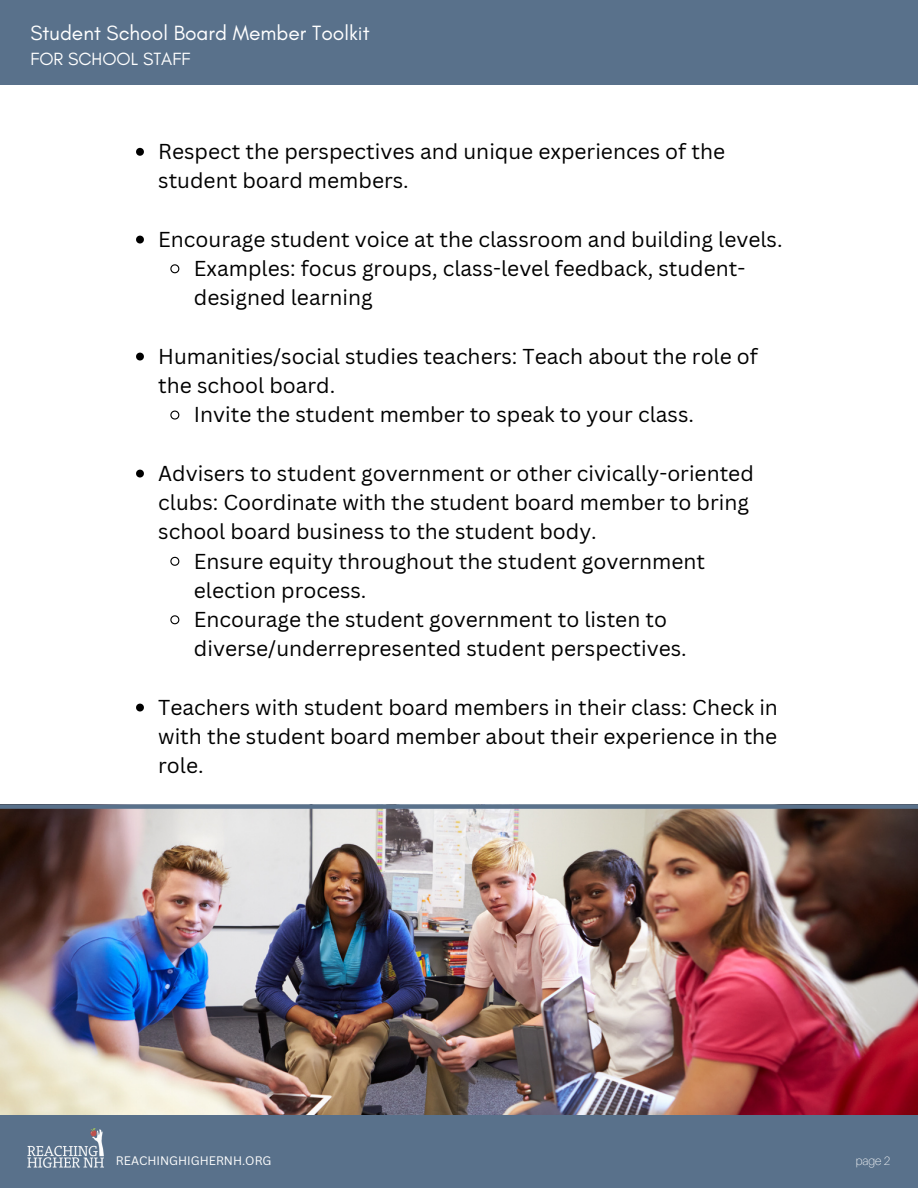
<style>
.page{position:relative;width:918px;height:1188px;background:#fff}
.page>*{position:absolute;margin:0;border:0;box-sizing:border-box;transform-origin:0 0}
.t1{font:21px/29.2px "Canva Sans";color:#000}
.t2{font:21px "Glacial Indifference";color:#fff}
.t3{font:18px "Glacial Indifference";color:#fff}
.t4{font:12px "Canva Sans";color:#fff}
.t5{font:100 12px "Aileron";color:#fff}
</style>
<div class="page">
<img style="left:0;top:809px;width:918px;height:306px">
<svg style="left:136px;top:148px;width:8px;height:8px"></svg>
<svg style="left:136px;top:236px;width:8px;height:7px"></svg>
<svg style="left:170px;top:264px;width:10px;height:10px"></svg>
<svg style="left:136px;top:353px;width:8px;height:7px"></svg>
<svg style="left:170px;top:410px;width:10px;height:10px"></svg>
<svg style="left:136px;top:470px;width:8px;height:7px"></svg>
<svg style="left:170px;top:556px;width:10px;height:10px"></svg>
<svg style="left:170px;top:615px;width:10px;height:10px"></svg>
<svg style="left:136px;top:704px;width:8px;height:7px"></svg>
<div style="left:0;top:1115px;width:918px;height:73px;background:#59718b"></div>
<img style="left:27px;top:1128px;width:77px;height:40px">
<div style="left:0;top:0;width:918px;height:84px;background:#59718b"></div>
<div style="left:0;top:804px;width:918px;height:5px;background:#59718b"></div>
<p class="t2" style="left:30px;top:20px;width:341px">Student School Board Member Toolkit</p>
<p class="t3" style="left:30px;top:48px;width:162px">FOR SCHOOL STAFF</p>
<p class="t1" style="left:158px;top:136px;width:568px">Respect the perspectives and unique experiences of the student board members.</p>
<p class="t1" style="left:194px;top:224px;width:590px;text-indent:-36px">Encourage student voice at the classroom and building levels.<br>Examples: focus groups, class-level feedback, student&shy;designed learning</p>
<p class="t1" style="left:158px;top:341px;width:601px">Humanities/social studies teachers: Teach about the role of</p>
<p class="t1" style="left:158px;top:370px;width:179px">the school board.</p>
<p class="t1" style="left:194px;top:400px;width:502px">Invite the student member to speak to your class.</p>
<p class="t1" style="left:158px;top:458px;width:597px">Advisers to student government or other civically-oriented</p>
<p class="t1" style="left:158px;top:487px;width:592px">clubs: Coordinate with the student board member to bring</p>
<p class="t1" style="left:158px;top:517px;width:440px">school board business to the student body.</p>
<p class="t1" style="left:194px;top:546px;width:513px">Ensure equity throughout the student government</p>
<p class="t1" style="left:194px;top:575px;width:174px">election process.</p>
<p class="t1" style="left:194px;top:604px;width:475px">Encourage the student government to listen to</p>
<p class="t1" style="left:194px;top:634px;width:494px">diverse/underrepresented student perspectives.</p>
<p class="t1" style="left:158px;top:692px;width:621px;text-align:justify">Teachers with student board members in their class: Check in with the student board member about their experience in the role.</p>
<p class="t4" style="left:116px;top:1153px;width:157px">REACHINGHIGHERNH.ORG</p>
<p class="t5" style="left:856px;top:1154px;width:36px">page 2</p>
</div>
